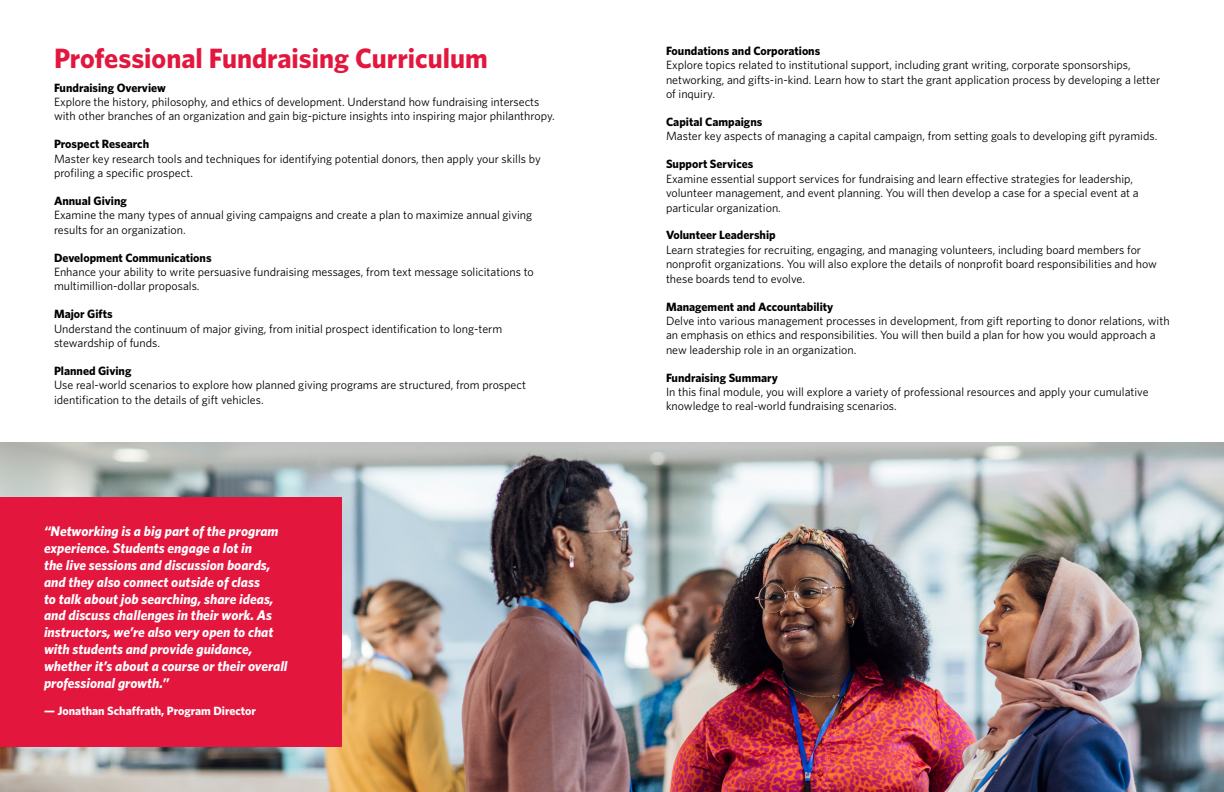
<style>
.page{position:relative;width:1224px;height:792px;background:#fff}
.page>*{position:absolute;margin:0;border:0;box-sizing:border-box;transform-origin:0 0}
.t1{font:700 28px "Whitney HTF";color:#e3173e}
.t2{font:italic 700 14px/16.8px "Whitney HTF";color:#fff}
.t3{font:12px/14.4px "Whitney HTF";color:#000}
.t4{font:700 12px "Whitney HTF";color:#fff}
.s1{font-weight:700}
</style>
<div class="page">
<img style="left:0;top:442px;width:1224px;height:350px">
<div style="left:0;top:498px;width:341px;height:249px;background:#e3173e"></div>
<p class="t1" style="left:54px;top:41px;width:435px">Professional Fundraising Curriculum</p>
<p class="t3" style="left:54px;top:80px;width:502px"><span class="s1">Fundraising Overview<br></span>Explore the history, philosophy, and ethics of development. Understand how fundraising intersects with other branches of an organization and gain big-picture insights into inspiring major philanthropy.</p>
<p class="t3" style="left:54px;top:137px;width:488px"><span class="s1">Prospect Research<br></span>Master key research tools and techniques for identifying potential donors, then apply your skills by profiling a specific prospect.</p>
<p class="t3" style="left:54px;top:193px;width:480px"><span class="s1">Annual Giving<br></span>Examine the many types of annual giving campaigns and create a plan to maximize annual giving results for an organization.</p>
<p class="t3" style="left:54px;top:250px;width:481px"><span class="s1">Development Communications<br></span>Enhance your ability to write persuasive fundraising messages, from text message solicitations to multimillion-dollar proposals.</p>
<p class="t3" style="left:54px;top:307px;width:450px"><span class="s1">Major Gifts<br></span>Understand the continuum of major giving, from initial prospect identification to long-term stewardship of funds.</p>
<p class="t3" style="left:54px;top:363px;width:474px"><span class="s1">Planned Giving<br></span>Use real-world scenarios to explore how planned giving programs are structured, from prospect identification to the details of gift vehicles.</p>
<p class="t2" style="left:44px;top:523px;width:245px">“Networking is a big part of the program experience. Students engage a lot in<br>the live sessions and discussion boards, and they also connect outside of class<br>to talk about job searching, share ideas, and discuss challenges in their work. As instructors, we’re also very open to chat with students and provide guidance, whether it’s about a course or their overall professional growth.”</p>
<p class="t4" style="left:44px;top:704px;width:214px">— Jonathan Schaffrath, Program Director</p>
<p class="t3" style="left:666px;top:43px;width:496px"><span class="s1">Foundations and Corporations<br></span>Explore topics related to institutional support, including grant writing, corporate sponsorships, networking, and gifts-in-kind. Learn how to start the grant application process by developing a letter of inquiry.</p>
<p class="t3" style="left:666px;top:114px;width:493px"><span class="s1">Capital Campaigns<br></span>Master key aspects of managing a capital campaign, from setting goals to developing gift pyramids.</p>
<p class="t3" style="left:666px;top:157px;width:474px"><span class="s1">Support Services<br></span>Examine essential support services for fundraising and learn effective strategies for leadership, volunteer management, and event planning. You will then develop a case for a special event at a particular organization.</p>
<p class="t3" style="left:666px;top:228px;width:493px"><span class="s1">Volunteer Leadership<br></span>Learn strategies for recruiting, engaging, and managing volunteers, including board members for nonprofit organizations. You will also explore the details of nonprofit board responsibilities and how these boards tend to evolve.</p>
<p class="t3" style="left:666px;top:299px;width:505px"><span class="s1">Management and Accountability<br></span>Delve into various management processes in development, from gift reporting to donor relations, with an emphasis on ethics and responsibilities. You will then build a plan for how you would approach a new leadership role in an organization.</p>
<p class="t3" style="left:666px;top:370px;width:484px"><span class="s1">Fundraising Summary<br></span>In this final module, you will explore a variety of professional resources and apply your cumulative knowledge to real-world fundraising scenarios.</p>
</div>
